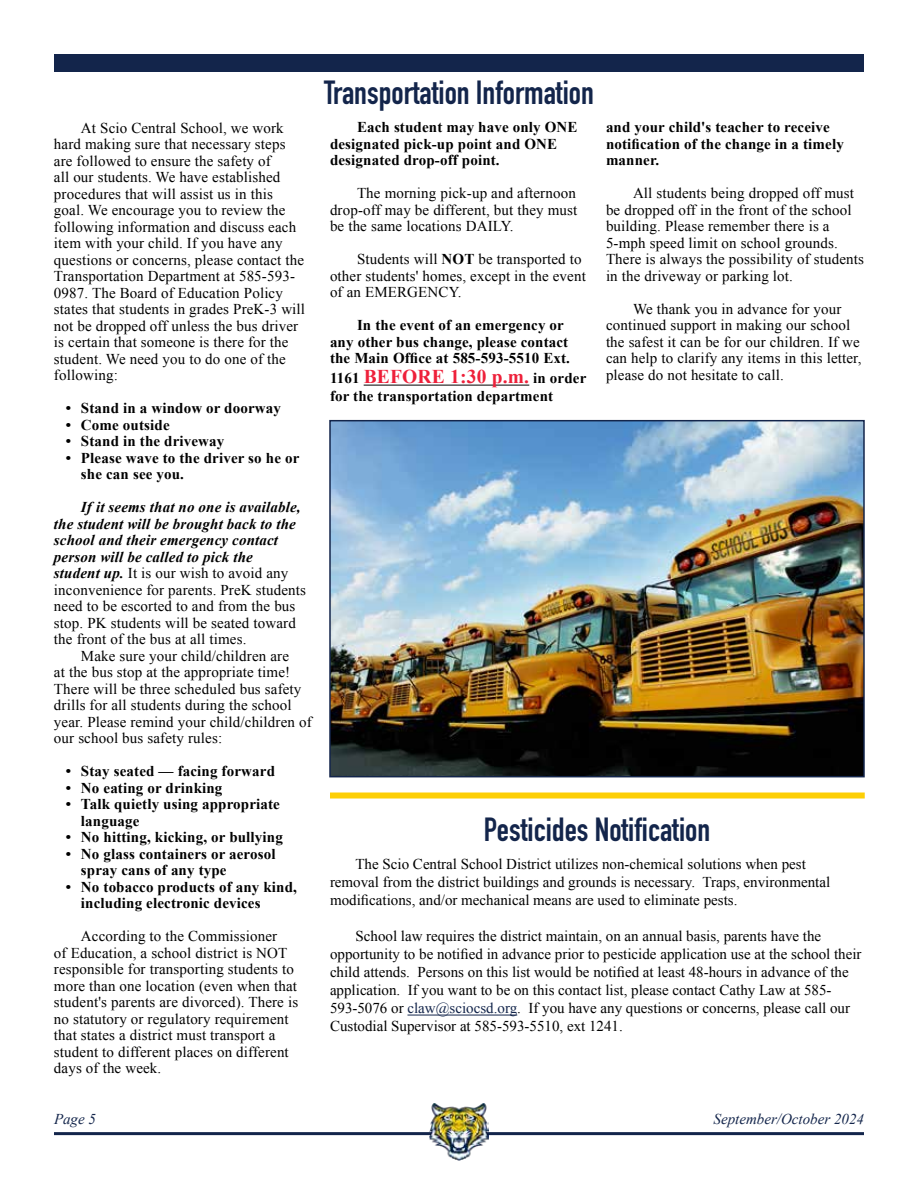
<style>
.page{position:relative;width:918px;height:1188px;background:#fff}
.page>*{position:absolute;margin:0;border:0;box-sizing:border-box;transform-origin:0 0}
.t1{font:700 33px "DIN Condensed";color:#13254b}
.t2{font:700 19.5px "Times New Roman";letter-spacing:.01em;color:#ee203a}
.t3{font:15px/16.5px "Times New Roman";letter-spacing:.01em;color:#000}
.t4{font:700 15px/16.5px "Times New Roman";letter-spacing:.01em;color:#000}
.t5{font:italic 15px "Times New Roman";color:#13254b}
.s1{font-weight:700;font-style:italic}
.s2{font-weight:700}
.s3{font-size:15px;color:#000}
.s4{color:#13254b}
</style>
<div class="page">
<div style="left:54px;top:54px;width:810px;height:18px;background:#13254b"></div>
<hr style="left:54px;top:1132px;width:810px;height:3px;background:#13254b">
<img style="left:430px;top:1103px;width:58px;height:57px">
<hr style="left:407px;top:1015px;width:110px;height:1px;background:#13254b">
<hr style="left:364px;top:385px;width:165px;height:1px;background:#000">
<img style="left:332px;top:423px;width:530px;height:351px">
<div style="left:329px;top:420px;width:536px;height:357px;border:2px solid #13254b"></div>
<div style="left:330px;top:793px;width:535px;height:6px;background:#fdcf06"></div>
<p class="t3" style="left:54px;top:119px;width:253px;text-indent:27px">At Scio Central School, we work hard making sure that necessary steps are followed to ensure the safety of<br>all our students. We have established procedures that will assist us in this goal. We encourage you to review the following information and discuss each item with your child. If you have any questions or concerns, please contact the Transportation Department at 585-593- 0987. The Board of Education Policy states that students in grades PreK-3 will not be dropped off unless the bus driver is certain that someone is there for the student. We need you to do one of the following:</p>
<p class="t4" style="left:66px;top:400px;width:217px">• Stand in a window or doorway</p>
<p class="t4" style="left:66px;top:416px;width:105px">• Come outside</p>
<p class="t4" style="left:66px;top:433px;width:160px">• Stand in the driveway</p>
<p class="t4" style="left:81px;top:449px;width:220px;text-indent:-15px">• Please wave to the driver so he or she can see you.</p>
<p class="t3" style="left:54px;top:499px;width:254px;text-indent:27px"><span class="s1">If it seems that no one is available, the student will be brought back to the school and their emergency contact person will be called to pick the<br>student up.</span> It is our wish to avoid any inconvenience for parents. PreK students need to be escorted to and from the bus stop. PK students will be seated toward the front of the bus at all times.</p>
<p class="t3" style="left:54px;top:647px;width:259px;text-indent:27px">Make sure your child/children are<br>at the bus stop at the appropriate time!<br>There will be three scheduled bus safety drills for all students during the school year. Please remind your child/children of our school bus safety rules:</p>
<p class="t4" style="left:66px;top:763px;width:211px">• Stay seated — facing forward</p>
<p class="t4" style="left:66px;top:779px;width:158px">• No eating or drinking</p>
<p class="t4" style="left:81px;top:796px;width:200px;text-indent:-15px">• Talk quietly using appropriate language</p>
<p class="t4" style="left:66px;top:829px;width:218px">• No hitting, kicking, or bullying</p>
<p class="t4" style="left:81px;top:845px;width:196px;text-indent:-15px">• No glass containers or aerosol spray cans of any type</p>
<p class="t4" style="left:81px;top:878px;width:218px;text-indent:-15px">• No tobacco products of any kind, including electronic devices</p>
<p class="t3" style="left:54px;top:928px;width:246px;text-indent:27px">According to the Commissioner<br>of Education, a school district is NOT responsible for transporting students to more than one location (even when that student's parents are divorced). There is no statutory or regulatory requirement that states a district must transport a student to different places on different days of the week.</p>
<h1 class="t1" style="left:324px;top:71px;width:271px">Transportation Information</h1>
<p class="t4" style="left:330px;top:119px;width:249px;text-indent:27px">Each student may have only ONE designated pick-up point and ONE designated drop-off point.</p>
<p class="t3" style="left:330px;top:185px;width:249px;text-align:justify;text-indent:27px">The morning pick-up and afternoon drop-off may be different, but they must be the same locations DAILY.</p>
<p class="t3" style="left:330px;top:251px;width:257px;text-indent:27px">Students will <span class="s2">NOT</span> be transported to other students' homes, except in the event of an EMERGENCY.</p>
<p class="t4" style="left:330px;top:317px;width:242px;text-indent:27px">In the event of an emergency or any other bus change, please contact the Main Office at 585-593-5510 Ext.</p>
<h2 class="t2" style="left:330px;top:363px;width:258px"><span class="s3">1161</span> BEFORE 1:30 p.m. <span class="s3">in order</span></h2>
<p class="t4" style="left:330px;top:387px;width:225px">for the transportation department</p>
<p class="t4" style="left:606px;top:119px;width:239px">and your child's teacher to receive notification of the change in a timely manner.</p>
<p class="t3" style="left:606px;top:185px;width:259px;text-indent:27px">All students being dropped off must be dropped off in the front of the school building. Please remember there is a 5-mph speed limit on school grounds.<br>There is always the possibility of students in the driveway or parking lot.</p>
<p class="t3" style="left:606px;top:300px;width:257px;text-indent:27px">We thank you in advance for your continued support in making our school the safest it can be for our children. If we can help to clarify any items in this letter, please do not hesitate to call.</p>
<h1 class="t1" style="left:484px;top:807px;width:228px">Pesticides Notification</h1>
<p class="t3" style="left:330px;top:855px;width:502px;line-height:18px;text-indent:26px">The Scio Central School District utilizes non-chemical solutions when pest removal from the district buildings and grounds is necessary. Traps, environmental modifications, and/or mechanical means are used to eliminate pests.</p>
<p class="t3" style="left:330px;top:927px;width:533px;line-height:18px;text-indent:26px">School law requires the district maintain, on an annual basis, parents have the opportunity to be notified in advance prior to pesticide application use at the school their child attends. Persons on this list would be notified at least 48-hours in advance of the application. If you want to be on this contact list, please contact Cathy Law at 585- 593-5076 or <span class="s4">claw@sciocsd.org</span>. If you have any questions or concerns, please call our Custodial Supervisor at 585-593-5510, ext 1241.</p>
<p class="t5" style="left:54px;top:1109px;width:44px">Page 5</p>
<p class="t5" style="left:714px;top:1109px;width:152px">September/October 2024</p>
</div>
